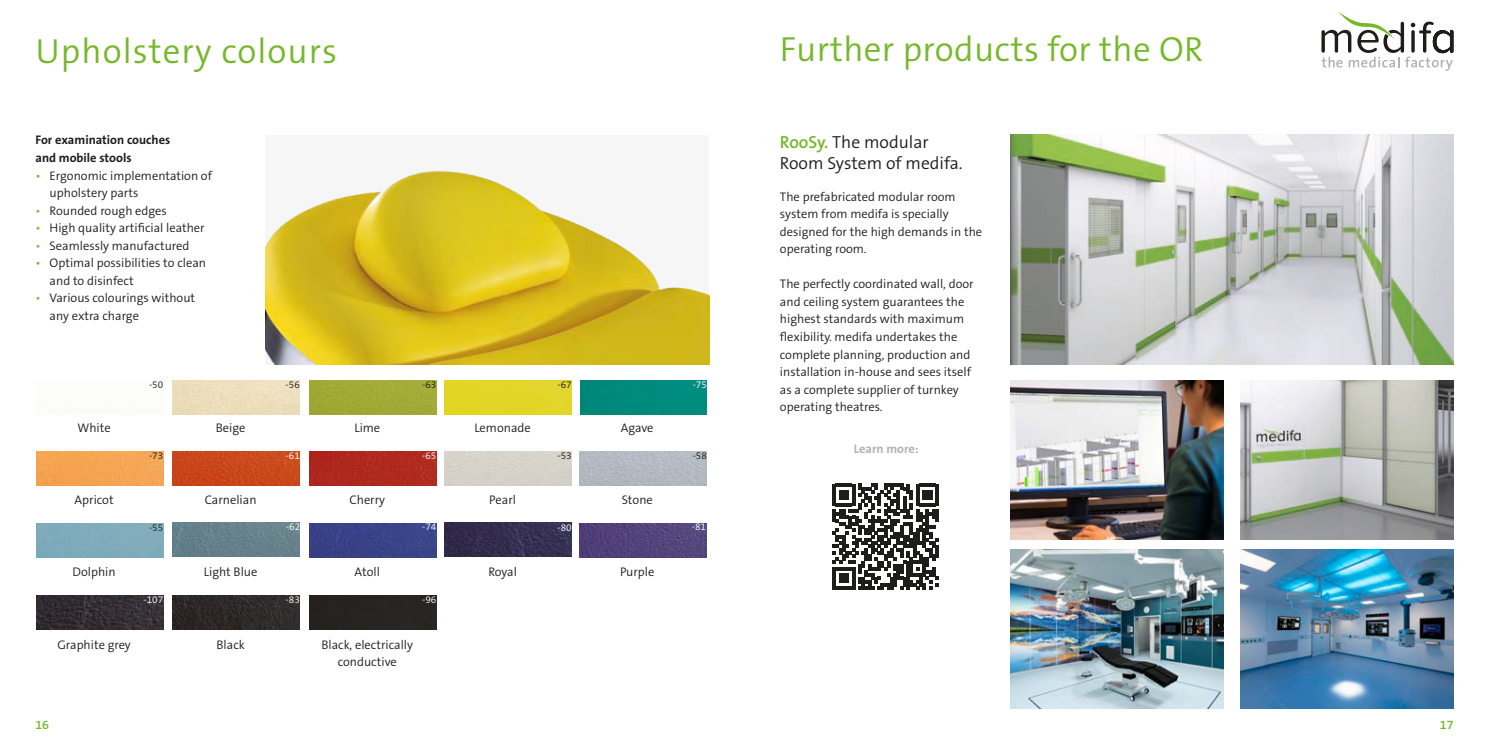
<style>
.page{position:relative;width:1489px;height:745px;background:#fff}
.page>*{position:absolute;margin:0;border:0;box-sizing:border-box;transform-origin:0 0}
.t1{font:300 35px "The Sans B W4";letter-spacing:.015em;color:#76b82a}
.t2{font:300 17.5px/21px "The Sans B W4";color:#1d1d1b}
.t3{font:300 12.5px/17.5px "The Sans B W4";color:#1d1d1b}
.t4{font:700 12.5px/17.5px "The Sans B W7";color:#1d1d1b}
.t5{font:700 12.5px "The Sans B W7";color:#b2b2b2}
.t6{font:600 12.5px "The Sans B W6";color:#76b82a}
.t7{font:300 10px "The Sans B W4";color:#fff}
.t8{font:300 10px "The Sans B W4";color:#1d1d1b}
.s1{color:#76b82a}
.s2{font-family:"The Sans B W6";font-weight:600;color:#76b82a}
</style>
<div class="page">
<svg style="left:1321px;top:11px;width:132px;height:60px"></svg>
<img style="left:266px;top:170px;width:443px;height:194px">
<div style="left:445px;top:380px;width:127px;height:34px;background:#e2d528"></div>
<div style="left:580px;top:380px;width:127px;height:34px;background:#008b7e"></div>
<div style="left:309px;top:380px;width:127px;height:34px;background:#a2aa36"></div>
<div style="left:36px;top:451px;width:127px;height:34px;background:#f5a553"></div>
<div style="left:579px;top:451px;width:127px;height:34px;background:#b2b9c1"></div>
<img style="left:173px;top:451px;width:127px;height:34px">
<div style="left:309px;top:451px;width:127px;height:34px;background:#af291e"></div>
<div style="left:309px;top:523px;width:127px;height:34px;background:#394387"></div>
<img style="left:445px;top:522px;width:127px;height:34px">
<img style="left:173px;top:522px;width:127px;height:34px">
<img style="left:579px;top:523px;width:127px;height:34px">
<div style="left:309px;top:595px;width:127px;height:34px;background:#272421"></div>
<img style="left:36px;top:595px;width:127px;height:34px">
<img style="left:173px;top:595px;width:127px;height:34px">
<img style="left:1010px;top:135px;width:443px;height:229px">
<img style="left:1240px;top:380px;width:213px;height:159px">
<img style="left:1010px;top:380px;width:212px;height:159px">
<img style="left:1240px;top:549px;width:213px;height:159px">
<img style="left:1010px;top:549px;width:212px;height:159px">
<svg style="left:832px;top:483px;width:106px;height:106px"></svg>
<h1 class="t1" style="left:35px;top:28px;width:303px">Upholstery colours</h1>
<p class="t4" style="left:35px;top:131px;width:136px">For examination couches and mobile stools</p>
<p class="t3" style="left:50px;top:167px;width:164px;text-indent:-14px"><span class="s1">•</span> Ergonomic implementation of upholstery parts</p>
<p class="t3" style="left:35px;top:202px;width:133px"><span class="s1">•</span> Rounded rough edges</p>
<p class="t3" style="left:35px;top:219px;width:171px"><span class="s1">•</span> High quality artificial leather</p>
<p class="t3" style="left:35px;top:237px;width:155px"><span class="s1">•</span> Seamlessly manufactured</p>
<p class="t3" style="left:50px;top:254px;width:158px;text-indent:-14px"><span class="s1">•</span> Optimal possibilities to clean and to disinfect</p>
<p class="t3" style="left:50px;top:289px;width:147px;text-indent:-14px"><span class="s1">•</span> Various colourings without any extra charge</p>
<p class="t8" style="left:149px;top:378px;width:16px">-50</p>
<p class="t8" style="left:285px;top:378px;width:16px">-56</p>
<p class="t8" style="left:422px;top:378px;width:16px">-63</p>
<p class="t8" style="left:557px;top:378px;width:16px">-67</p>
<p class="t7" style="left:692px;top:378px;width:16px">-75</p>
<p class="t3" style="left:77px;top:419px;width:35px">White</p>
<p class="t3" style="left:216px;top:419px;width:31px">Beige</p>
<p class="t3" style="left:354px;top:419px;width:27px">Lime</p>
<p class="t3" style="left:474px;top:419px;width:58px">Lemonade</p>
<p class="t3" style="left:621px;top:419px;width:34px">Agave</p>
<p class="t8" style="left:149px;top:449px;width:16px">-73</p>
<p class="t7" style="left:285px;top:449px;width:16px">-61</p>
<p class="t7" style="left:422px;top:448px;width:16px">-65</p>
<p class="t8" style="left:557px;top:449px;width:16px">-53</p>
<p class="t8" style="left:692px;top:448px;width:16px">-58</p>
<p class="t3" style="left:75px;top:491px;width:40px">Apricot</p>
<p class="t3" style="left:489px;top:491px;width:28px">Pearl</p>
<p class="t3" style="left:205px;top:491px;width:53px">Carnelian</p>
<p class="t3" style="left:349px;top:491px;width:37px">Cherry</p>
<p class="t3" style="left:621px;top:491px;width:33px">Stone</p>
<p class="t8" style="left:149px;top:520px;width:16px">-55</p>
<p class="t7" style="left:286px;top:520px;width:16px">-62</p>
<p class="t7" style="left:422px;top:520px;width:16px">-74</p>
<p class="t7" style="left:557px;top:520px;width:16px">-80</p>
<p class="t7" style="left:691px;top:520px;width:16px">-81</p>
<p class="t3" style="left:73px;top:562px;width:45px">Dolphin</p>
<p class="t3" style="left:488px;top:562px;width:30px">Royal</p>
<p class="t3" style="left:354px;top:562px;width:27px">Atoll</p>
<p class="t3" style="left:204px;top:562px;width:55px">Light Blue</p>
<p class="t7" style="left:143px;top:592px;width:21px">-107</p>
<p class="t7" style="left:285px;top:592px;width:16px">-83</p>
<p class="t7" style="left:422px;top:592px;width:16px">-96</p>
<p class="t3" style="left:57px;top:635px;width:75px">Graphite grey</p>
<p class="t3" style="left:216px;top:635px;width:30px">Black</p>
<p class="t3" style="left:321px;top:635px;width:93px;text-align:center">Black, electrically conductive</p>
<p class="t3" style="left:620px;top:562px;width:36px">Purple</p>
<h1 class="t1" style="left:780px;top:27px;width:425px">Further products for the OR</h1>
<h2 class="t2" style="left:780px;top:131px;width:184px"><span class="s2">RooSy.</span> The modular<br>Room System of medifa.</h2>
<p class="t3" style="left:780px;top:188px;width:204px">The prefabricated modular room system from medifa is specially designed for the high demands in the operating room.</p>
<p class="t3" style="left:780px;top:275px;width:195px">The perfectly coordinated wall, door and ceiling system guarantees the highest standards with maximum flexibility. medifa undertakes the complete planning, production and installation in-house and sees itself as a complete supplier of turnkey operating theatres.</p>
<p class="t5" style="left:853px;top:440px;width:66px">Learn more:</p>
<p class="t6" style="left:35px;top:716px;width:15px">16</p>
<p class="t6" style="left:1439px;top:716px;width:15px">17</p>
</div>
